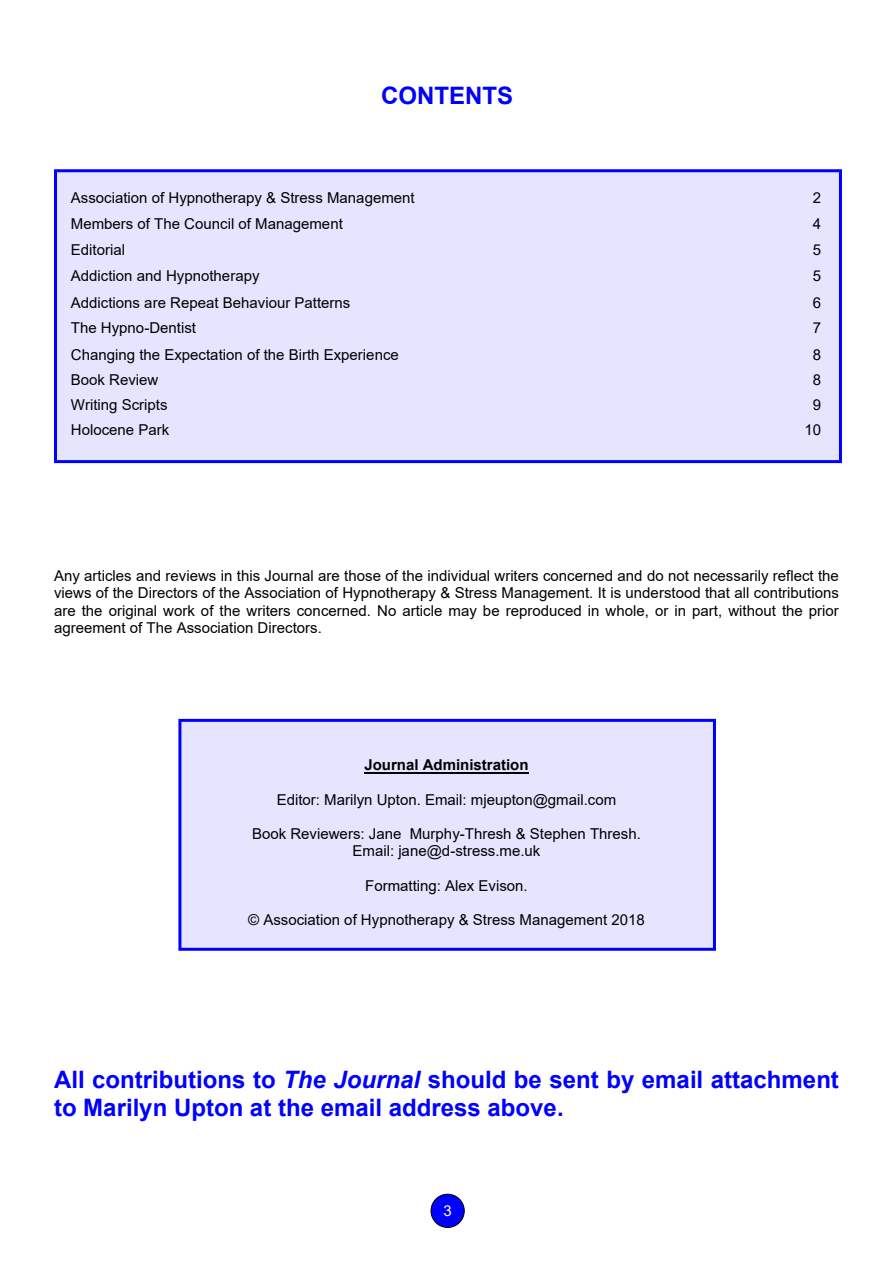
<style>
.page{position:relative;width:893px;height:1263px;background:#fff}
.page>*{position:absolute;margin:0;border:0;box-sizing:border-box;transform-origin:0 0}
.t1{font:700 24px/27.5px "Arial";color:#00f}
.t2{font:15px/17.2px "Arial";color:#000;text-align:justify}
.t3{font:700 15px "Arial";color:#000}
.t4{font:15px "Arial";color:#fff}
.s1{font-style:italic}
</style>
<div class="page">
<div style="left:431px;top:1194px;width:33px;height:33px;background:#00f;border:1px solid #000;border-radius:50%"></div>
<div style="left:178px;top:719px;width:538px;height:232px;background:#e5e5ff;border:3px solid #00f"></div>
<div style="left:54px;top:169px;width:788px;height:294px;background:#e5e5ff;border:3px solid #00f"></div>
<hr style="left:364px;top:772px;width:165px;height:1px;background:#000">
<h1 class="t1" style="left:381px;top:84px;width:134px">CONTENTS</h1>
<p class="t2" style="left:71px;top:191px;width:345px">Association of Hypnotherapy &amp; Stress Management</p>
<p class="t2" style="left:813px;top:191px;width:10px">2</p>
<p class="t2" style="left:71px;top:217px;width:274px">Members of The Council of Management</p>
<p class="t2" style="left:813px;top:217px;width:10px">4</p>
<p class="t2" style="left:71px;top:243px;width:56px">Editorial</p>
<p class="t2" style="left:813px;top:243px;width:10px">5</p>
<p class="t2" style="left:71px;top:269px;width:190px">Addiction and Hypnotherapy</p>
<p class="t2" style="left:813px;top:269px;width:10px">5</p>
<p class="t2" style="left:71px;top:295px;width:281px">Addictions are Repeat Behaviour Patterns</p>
<p class="t2" style="left:813px;top:295px;width:10px">6</p>
<p class="t2" style="left:71px;top:321px;width:127px">The Hypno-Dentist</p>
<p class="t2" style="left:813px;top:321px;width:10px">7</p>
<p class="t2" style="left:71px;top:348px;width:330px">Changing the Expectation of the Birth Experience</p>
<p class="t2" style="left:813px;top:348px;width:10px">8</p>
<p class="t2" style="left:71px;top:373px;width:89px">Book Review</p>
<p class="t2" style="left:813px;top:373px;width:10px">8</p>
<p class="t2" style="left:71px;top:398px;width:98px">Writing Scripts</p>
<p class="t2" style="left:813px;top:398px;width:10px">9</p>
<p class="t2" style="left:71px;top:422px;width:100px">Holocene Park</p>
<p class="t2" style="left:804px;top:422px;width:18px">10</p>
<p class="t2" style="left:54px;top:569px;width:786px">Any articles and reviews in this Journal are those of the individual writers concerned and do not necessarily reflect the views of the Directors of the Association of Hypnotherapy &amp; Stress Management. It is understood that all contributions are the original work of the writers concerned. No article may be reproduced in whole, or in part, without the prior agreement of The Association Directors.</p>
<p class="t3" style="left:364px;top:759px;width:166px">Journal Administration</p>
<p class="t2" style="left:277px;top:792px;width:341px">Editor: Marilyn Upton. Email: mjeupton@gmail.com</p>
<p class="t2" style="left:252px;top:827px;width:390px;text-align:center">Book Reviewers: Jane Murphy-Thresh &amp; Stephen Thresh.<br>Email: jane@d-stress.me.uk</p>
<p class="t2" style="left:365px;top:878px;width:164px">Formatting: Alex Evison.</p>
<p class="t2" style="left:248px;top:913px;width:398px">© Association of Hypnotherapy &amp; Stress Management 2018</p>
<h1 class="t1" style="left:54px;top:1068px;width:786px">All contributions to <span class="s1">The Journal</span> should be sent by email attachment to Marilyn Upton at the email address above.</h1>
<p class="t4" style="left:443px;top:1205px;width:10px">3</p>
</div>
